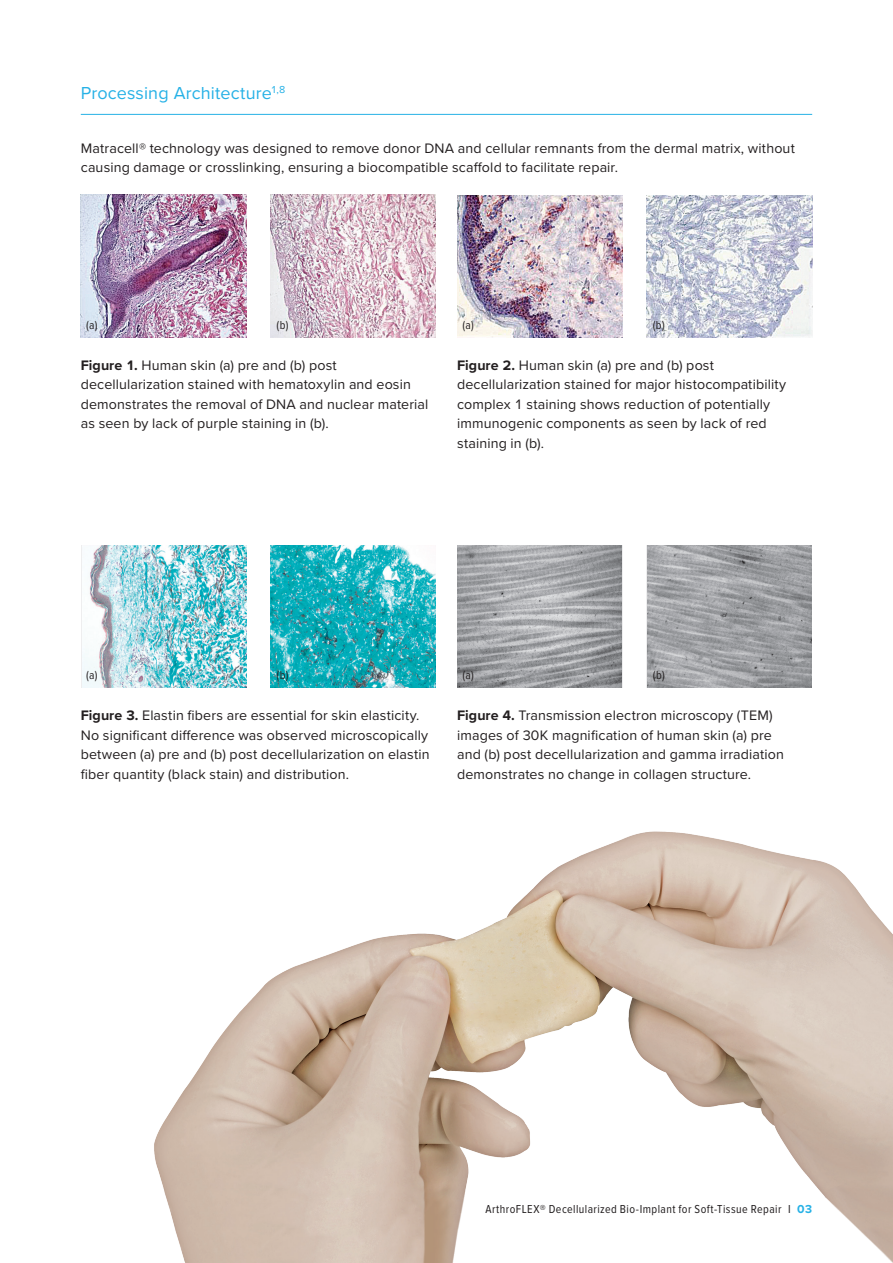
<style>
.page{position:relative;width:893px;height:1263px;background:#fff}
.page>*{position:absolute;margin:0;border:0;box-sizing:border-box;transform-origin:0 0}
.t1{font:18px "Proxima Nova";letter-spacing:.01em;color:#26b1e6}
.t2{font:14.25px/19.5px "Proxima Nova";letter-spacing:.01em;color:#231f20}
.t3{font:12px "Proxima Nova Cond";letter-spacing:.035em;color:#231f20}
.s1{font-weight:700}
.s2{font-family:"Proxima Nova";font-weight:700;color:#26b1e6}
</style>
<div class="page">
<hr style="left:81px;top:114px;width:731px;height:1px;background:#26b1e6">
<img style="left:81px;top:195px;width:165px;height:142px">
<img style="left:270px;top:195px;width:166px;height:142px">
<img style="left:457px;top:195px;width:166px;height:143px">
<img style="left:647px;top:195px;width:165px;height:143px">
<img style="left:457px;top:545px;width:165px;height:143px">
<img style="left:82px;top:545px;width:164px;height:143px">
<img style="left:647px;top:545px;width:165px;height:143px">
<img style="left:270px;top:545px;width:166px;height:143px">
<img style="left:154px;top:831px;width:739px;height:432px">
<p class="t1" style="left:81px;top:80px;width:206px">Processing Architecture<sup>1,8</sup></p>
<p class="t2" style="left:81px;top:138px;width:716px">Matracell® technology was designed to remove donor DNA and cellular remnants from the dermal matrix, without causing damage or crosslinking, ensuring a biocompatible scaffold to facilitate repair.</p>
<p class="t3" style="left:86px;top:318px;width:13px">(a)</p>
<p class="t3" style="left:276px;top:318px;width:13px">(b)</p>
<p class="t3" style="left:462px;top:319px;width:13px">(a)</p>
<p class="t3" style="left:653px;top:319px;width:13px">(b)</p>
<p class="t2" style="left:81px;top:355px;width:349px"><span class="s1">Figure 1.</span> Human skin (a) pre and (b) post decellularization stained with hematoxylin and eosin demonstrates the removal of DNA and nuclear material as seen by lack of purple staining in (b).</p>
<p class="t2" style="left:457px;top:355px;width:331px"><span class="s1">Figure 2.</span> Human skin (a) pre and (b) post decellularization stained for major histocompatibility complex 1 staining shows reduction of potentially immunogenic components as seen by lack of red staining in (b).</p>
<p class="t3" style="left:86px;top:668px;width:13px">(a)</p>
<p class="t3" style="left:276px;top:668px;width:13px">(b)</p>
<p class="t3" style="left:462px;top:668px;width:13px">(a)</p>
<p class="t3" style="left:653px;top:668px;width:13px">(b)</p>
<p class="t2" style="left:81px;top:705px;width:350px"><span class="s1">Figure 3.</span> Elastin fibers are essential for skin elasticity.<br>No significant difference was observed microscopically between (a) pre and (b) post decellularization on elastin fiber quantity (black stain) and distribution.</p>
<p class="t2" style="left:457px;top:705px;width:328px"><span class="s1">Figure 4.</span> Transmission electron microscopy (TEM) images of 30K magnification of human skin (a) pre and (b) post decellularization and gamma irradiation demonstrates no change in collagen structure.</p>
<p class="t3" style="left:485px;top:1202px;width:328px">ArthroFLEX® Decellularized Bio-Implant for Soft-Tissue Repair I <span class="s2">03</span></p>
</div>
